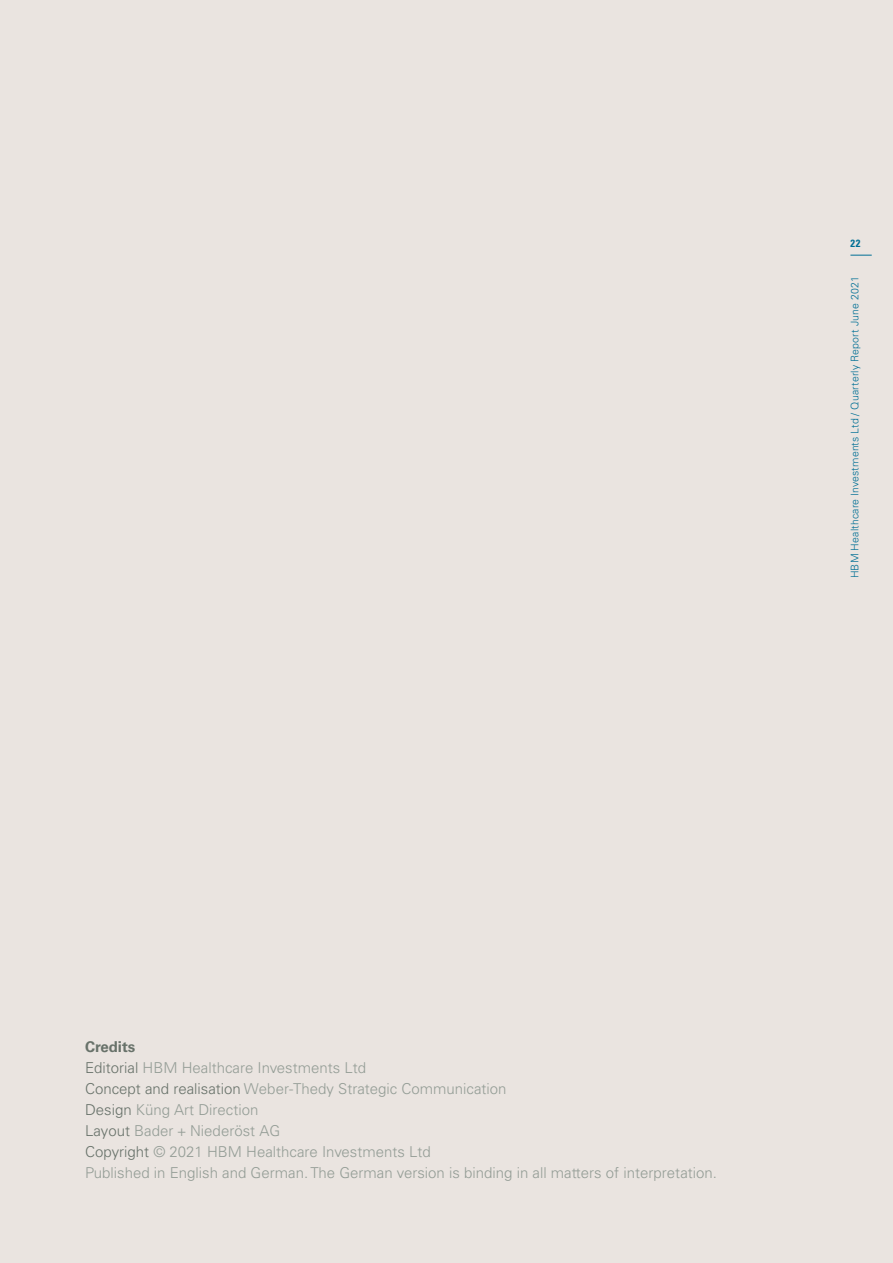
<style>
.page{position:relative;width:893px;height:1263px;background:#eae4e0}
.page>*{position:absolute;margin:0;border:0;box-sizing:border-box;transform-origin:0 0}
.t1{font:300 15px/21px "Univers LT Std";color:#949d96}
.t2{font:300 10.5px "Univers LT Std";letter-spacing:.015em;color:#006f95}
.t3{font:700 condensed 10.5px "Univers LT Std";color:#006f95}
.s1{font-weight:700;color:#68726a}
.s2{color:#68726a}
</style>
<div class="page">
<svg style="left:850px;top:255px;width:22px;height:1px"></svg>
<p class="t3" style="left:850px;top:236px;width:11px">22</p>
<p class="t2" style="left:848px;top:578px;width:304px;rotate:-90deg">HBM Healthcare Investments Ltd / Quarterly Report June 2021</p>
<p class="t1" style="left:85px;top:1036px;width:634px"><span class="s1">Credits<br></span><span class="s2">Editorial</span> HBM Healthcare Investments Ltd<br><span class="s2">Concept and realisation</span> Weber-Thedy Strategic Communication<br><span class="s2">Design</span> Küng Art Direction<br><span class="s2">Layout</span> Bader + Niederöst AG<br><span class="s2">Copyright</span> © 2021 HBM Healthcare Investments Ltd<br>Published in English and German. The German version is binding in all matters of interpretation.</p>
</div>
